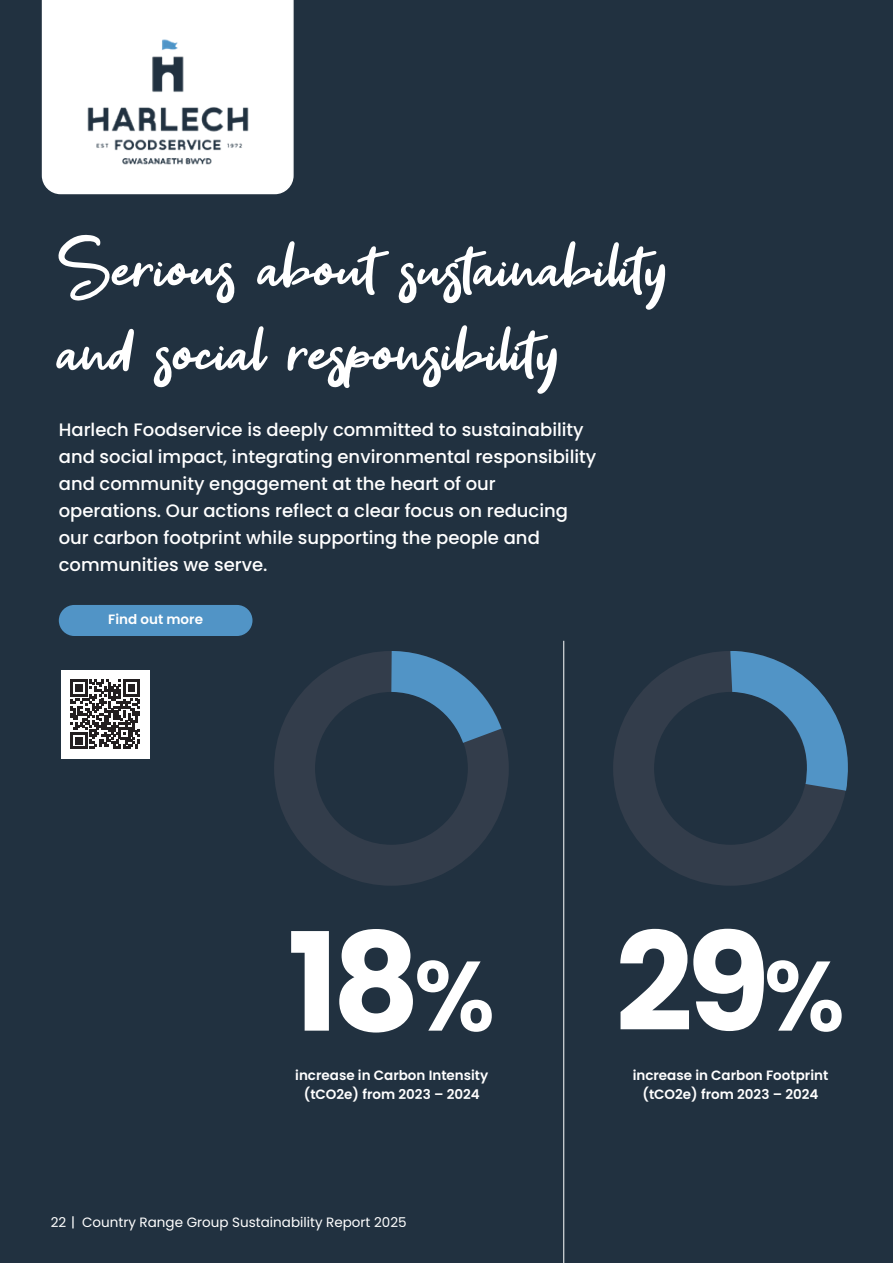
<style>
.page{position:relative;width:893px;height:1263px;background:#213140}
.page>*{position:absolute;margin:0;border:0;box-sizing:border-box;transform-origin:0 0}
.t1{font:700 136.35px "Poppins";color:#fff}
.t2{font:87px/84px "Get Show";color:#fff}
.t3{font:500 18px/27px "Poppins";color:#fff}
.t4{font:600 13.5px/19.5px "Poppins";color:#fff;text-align:center}
.t5{font:13.5px "Poppins";color:#fff}
.s1{font-weight:600;font-size:98.85px}
</style>
<div class="page">
<svg style="left:41px;top:0;width:253px;height:195px;background:#edeff0"></svg>
<div style="left:613px;top:651px;width:235px;height:235px;border:41px solid #333d4b;border-radius:50%"></div>
<div style="left:59px;top:605px;width:193px;height:31px;background:#5194c6;border-radius:16px"></div>
<div style="left:61px;top:670px;width:88px;height:88px;background:#fff"></div>
<svg style="left:70px;top:679px;width:70px;height:70px"></svg>
<div style="left:274px;top:651px;width:235px;height:235px;border:41px solid #333d4b;border-radius:50%"></div>
<hr style="left:563px;top:641px;width:1px;height:622px;background:#fff">
<svg style="left:350px;top:651px;width:159px;height:137px"></svg>
<svg style="left:689px;top:651px;width:159px;height:185px"></svg>
<h2 class="t2" style="left:59px;top:226px;width:612px">Serious about sustainability and social responsibility</h2>
<p class="t3" style="left:59px;top:416px;width:539px">Harlech Foodservice is deeply committed to sustainability and social impact, integrating environmental responsibility and community engagement at the heart of our operations. Our actions reflect a clear focus on reducing our carbon footprint while supporting the people and communities we serve.</p>
<p class="t4" style="left:108px;top:610px;width:96px">Find out more</p>
<h1 class="t1" style="left:287px;top:904px;width:209px">18<span class="s1">%</span></h1>
<p class="t4" style="left:295px;top:1065px;width:195px">increase in Carbon Intensity (tCO2e) from 2023 – 2024</p>
<p class="t5" style="left:51px;top:1214px;width:357px">22 | Country Range Group Sustainability Report 2025</p>
<h1 class="t1" style="left:615px;top:904px;width:232px">29<span class="s1">%</span></h1>
<p class="t4" style="left:633px;top:1065px;width:197px">increase in Carbon Footprint (tCO2e) from 2023 – 2024</p>
</div>
